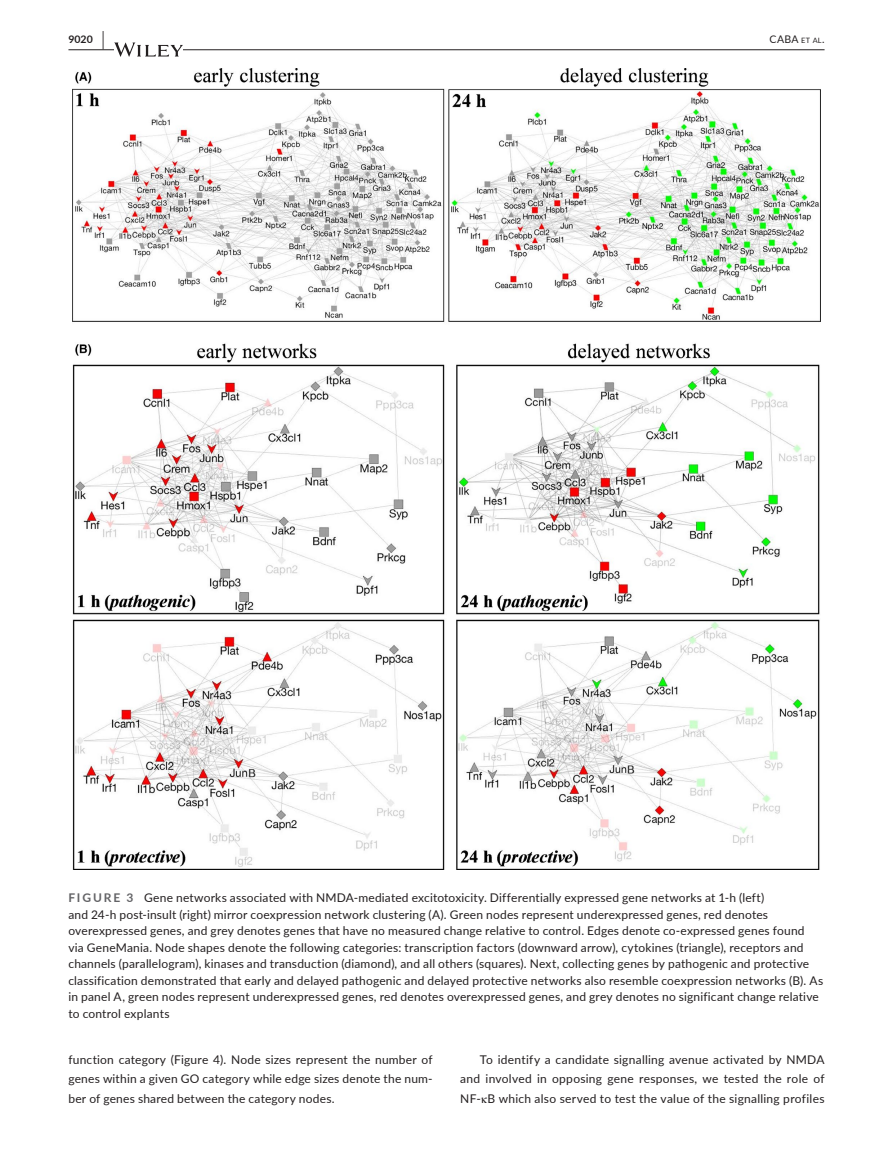
<style>
.page{position:relative;width:893px;height:1174px;background:#fff}
.page>*{position:absolute;margin:0;border:0;box-sizing:border-box;transform-origin:0 0}
.t1{font:12px/16.5px "Lato";letter-spacing:.015em;color:#231f20;text-align:justify}
.t2{font:10.5px "Lato";color:#231f20}
.t3{font:700 10.5px "Lato";color:#231f20}
.s1{font-size:19.5px}
.s2{font-size:7.35px}
.s3{font-weight:700;color:#636366}
.s4{font-family:"STIX"}
</style>
<div class="page">
<hr style="left:68px;top:49px;width:756px;height:1px;background:#231f20">
<svg style="left:114px;top:42px;width:69px;height:15px"></svg>
<img style="left:72px;top:68px;width:749px;height:802px">
<p class="t3" style="left:68px;top:31px;width:37px">9020 <span class="s1">|</span></p>
<p class="t2" style="left:770px;top:31px;width:56px">CABA <span class="s2">et al</span>.</p>
<p class="t1" style="left:68px;top:889px;width:756px;text-align:left"><span class="s3">FIGURE 3</span> Gene networks associated with NMDA-mediated excitotoxicity. Differentially expressed gene networks at 1-h (left)<br>and 24-h post-insult (right) mirror coexpression network clustering (A). Green nodes represent underexpressed genes, red denotes overexpressed genes, and grey denotes genes that have no measured change relative to control. Edges denote co-expressed genes found<br>via GeneMania. Node shapes denote the following categories: transcription factors (downward arrow), cytokines (triangle), receptors and channels (parallelogram), kinases and transduction (diamond), and all others (squares). Next, collecting genes by pathogenic and protective classification demonstrated that early and delayed pathogenic and delayed protective networks also resemble coexpression networks (B). As in panel A, green nodes represent underexpressed genes, red denotes overexpressed genes, and grey denotes no significant change relative to control explants</p>
<p class="t1" style="left:68px;top:1049px;width:366px;line-height:19.5px">function category (Figure 4). Node sizes represent the number of genes within a given GO category while edge sizes denote the num&shy;ber of genes shared between the category nodes.</p>
<p class="t1" style="left:460px;top:1049px;width:366px;line-height:19.5px;text-indent:20px">To identify a candidate signalling avenue activated by NMDA and involved in opposing gene responses, we tested the role of NF-<span class="s4">κ</span>B which also served to test the value of the signalling profiles</p>
</div>
